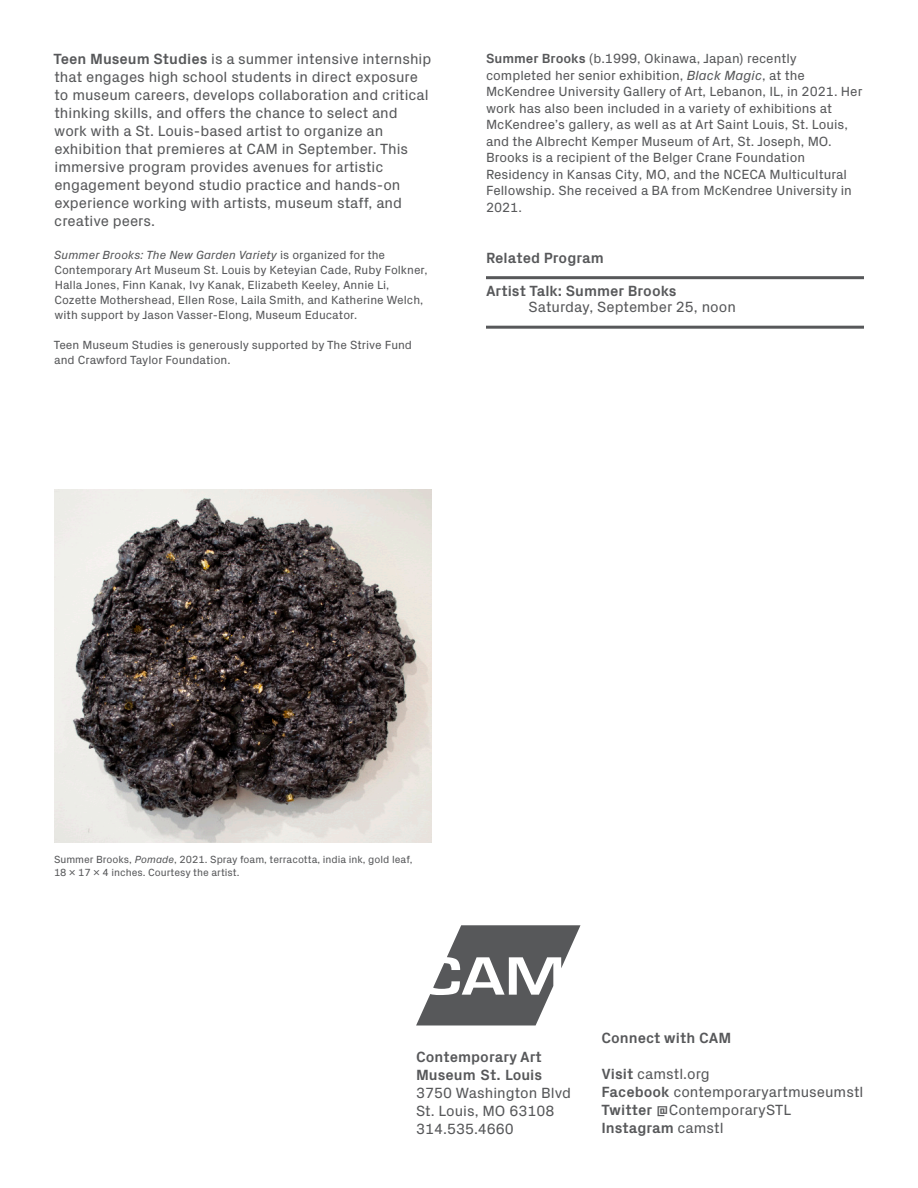
<style>
.page{position:relative;width:918px;height:1188px;background:#fff}
.page>*{position:absolute;margin:0;border:0;box-sizing:border-box;transform-origin:0 0}
.t1{font:15px/18px "Px Grotesk";color:#57585a}
.t2{font:700 15px "Px Grotesk";color:#57585a}
.t3{font:13.5px/16.5px "Px Grotesk";color:#57585a}
.t4{font:12px/15px "Px Grotesk";color:#57585a}
.t5{font:10.5px "Px Grotesk";color:#57585a}
.s1{font-weight:700}
.s2{font-style:italic}
.s3{font-weight:400}
</style>
<div class="page">
<hr style="left:486px;top:276px;width:378px;height:3px;background:#57585a">
<hr style="left:486px;top:326px;width:378px;height:3px;background:#57585a">
<svg style="left:416px;top:925px;width:165px;height:100px"></svg>
<img style="left:55px;top:490px;width:377px;height:353px">
<p class="t1" style="left:54px;top:49px;width:379px"><span class="s1">Teen Museum Studies</span> is a summer intensive internship that engages high school students in direct exposure to museum careers, develops collaboration and critical thinking skills, and offers the chance to select and work with a St. Louis-based artist to organize an exhibition that premieres at CAM in September. This immersive program provides avenues for artistic engagement beyond studio practice and hands-on experience working with artists, museum staff, and creative peers.</p>
<p class="t4" style="left:54px;top:247px;width:375px"><span class="s2">Summer Brooks: The New Garden Variety</span> is organized for the Contemporary Art Museum St. Louis by Keteyian Cade, Ruby Folkner, Halla Jones, Finn Kanak, Ivy Kanak, Elizabeth Keeley, Annie Li, Cozette Mothershead, Ellen Rose, Laila Smith, and Katherine Welch, with support by Jason Vasser-Elong, Museum Educator.</p>
<p class="t4" style="left:54px;top:337px;width:360px">Teen Museum Studies is generously supported by The Strive Fund and Crawford Taylor Foundation.</p>
<p class="t3" style="left:486px;top:49px;width:378px"><span class="s1">Summer Brooks</span> (b.1999, Okinawa, Japan) recently completed her senior exhibition, <span class="s2">Black Magic</span>, at the McKendree University Gallery of Art, Lebanon, IL, in 2021. Her work has also been included in a variety of exhibitions at McKendree’s gallery, as well as at Art Saint Louis, St. Louis, and the Albrecht Kemper Museum of Art, St. Joseph, MO.<br>Brooks is a recipient of the Belger Crane Foundation Residency in Kansas City, MO, and the NCECA Multicultural Fellowship. She received a BA from McKendree University in 2021.</p>
<p class="t2" style="left:486px;top:247px;width:119px">Related Program</p>
<p class="t2" style="left:486px;top:280px;width:192px">Artist Talk: Summer Brooks</p>
<p class="t1" style="left:529px;top:297px;width:209px">Saturday, September 25, noon</p>
<p class="t5" style="left:54px;top:852px;width:360px">Summer Brooks, <span class="s2">Pomade</span>, 2021. Spray foam, terracotta, india ink, gold leaf,</p>
<p class="t5" style="left:54px;top:865px;width:187px">18 x 17 x 4 inches. Courtesy the artist.</p>
<p class="t2" style="left:416px;top:1046px;width:127px">Contemporary Art</p>
<p class="t2" style="left:416px;top:1064px;width:128px">Museum St. Louis</p>
<p class="t1" style="left:416px;top:1083px;width:157px">3750 Washington Blvd<br>St. Louis, MO 63108</p>
<p class="t1" style="left:416px;top:1119px;width:99px">314.535.4660</p>
<p class="t2" style="left:601px;top:1027px;width:131px">Connect with CAM</p>
<p class="t1" style="left:601px;top:1064px;width:110px"><span class="s1">Visit</span> camstl.org</p>
<p class="t1" style="left:601px;top:1082px;width:263px"><span class="s1">Facebook</span> contemporaryartmuseumstl</p>
<p class="t1" style="left:601px;top:1100px;width:191px"><span class="s1">Twitter</span> @ContemporarySTL</p>
<p class="t2" style="left:601px;top:1117px;width:124px">Instagram <span class="s3">camstl</span></p>
</div>
